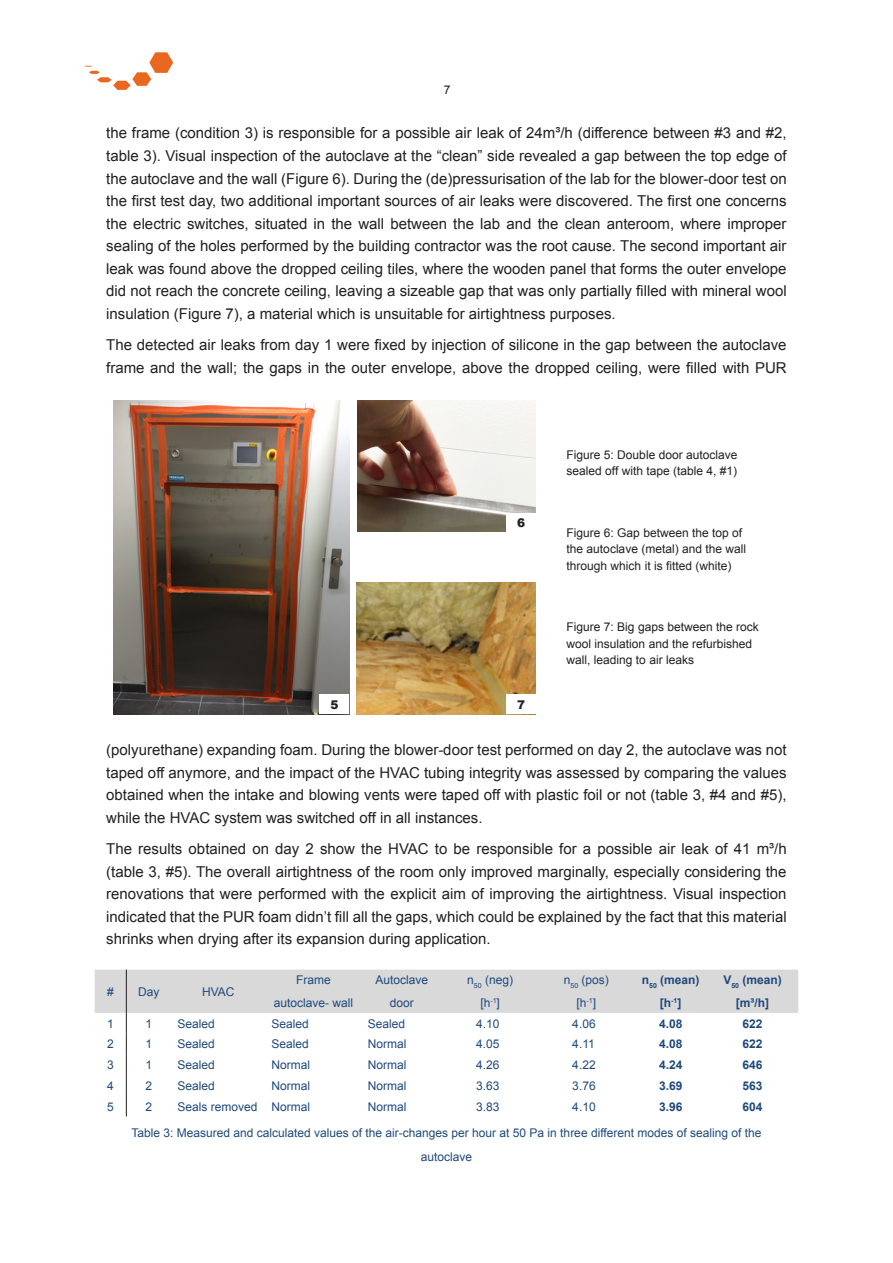
<style>
.page{position:relative;width:893px;height:1263px;background:#fff}
.page>*{position:absolute;margin:0;border:0;box-sizing:border-box;transform-origin:0 0}
.t1{font:15px/22.5px "Arial";color:#231f20;text-align:justify}
.t2{font:12px/22.5px "Arial";color:#1f497d;text-align:center}
.t3{font:12px/16.5px "Arial";color:#231f20}
.t4{font:700 12px/22.5px "Arial";color:#1f497d;text-align:center}
.t5{font:900 12px "Arial";color:#231f20}
</style>
<div class="page">
<img style="left:84px;top:52px;width:90px;height:38px">
<img style="left:114px;top:400px;width:235px;height:314px">
<svg style="left:95px;top:969px;width:703px;height:147px"></svg>
<img style="left:357px;top:400px;width:178px;height:131px">
<img style="left:357px;top:583px;width:179px;height:131px">
<div style="left:320px;top:694px;width:29px;height:20px;background:#fff"></div>
<div style="left:506px;top:513px;width:30px;height:20px;background:#fff"></div>
<div style="left:506px;top:694px;width:30px;height:20px;background:#fff"></div>
<p class="t3" style="left:444px;top:81px;width:8px">7</p>
<p class="t1" style="left:106px;top:122px;width:682px">the frame (condition 3) is responsible for a possible air leak of 24m³/h (difference between #3 and #2, table 3). Visual inspection of the autoclave at the “clean” side revealed a gap between the top edge of the autoclave and the wall (Figure 6). During the (de)pressurisation of the lab for the blower-door test on the first test day, two additional important sources of air leaks were discovered. The first one concerns the electric switches, situated in the wall between the lab and the clean anteroom, where improper sealing of the holes performed by the building contractor was the root cause. The second important air leak was found above the dropped ceiling tiles, where the wooden panel that forms the outer envelope did not reach the concrete ceiling, leaving a sizeable gap that was only partially filled with mineral wool insulation (Figure 7), a material which is unsuitable for airtightness purposes.</p>
<p class="t1" style="left:106px;top:334px;width:682px">The detected air leaks from day 1 were fixed by injection of silicone in the gap between the autoclave frame and the wall; the gaps in the outer envelope, above the dropped ceiling, were filled with PUR</p>
<p class="t5" style="left:330px;top:696px;width:10px">5</p>
<p class="t5" style="left:517px;top:514px;width:10px">6</p>
<p class="t5" style="left:517px;top:696px;width:10px">7</p>
<p class="t3" style="left:567px;top:446px;width:172px">Figure 5: Double door autoclave sealed off with tape (table 4, #1)</p>
<p class="t3" style="left:567px;top:524px;width:181px">Figure 6: Gap between the top of the autoclave (metal) and the wall through which it is fitted (white)</p>
<p class="t3" style="left:567px;top:619px;width:194px">Figure 7: Big gaps between the rock wool insulation and the refurbished wall, leading to air leaks</p>
<p class="t1" style="left:106px;top:739px;width:682px">(polyurethane) expanding foam. During the blower-door test performed on day 2, the autoclave was not taped off anymore, and the impact of the HVAC tubing integrity was assessed by comparing the values obtained when the intake and blowing vents were taped off with plastic foil or not (table 3, #4 and #5), while the HVAC system was switched off in all instances.</p>
<p class="t1" style="left:106px;top:838px;width:682px">The results obtained on day 2 show the HVAC to be responsible for a possible air leak of 41 m³/h (table 3, #5). The overall airtightness of the room only improved marginally, especially considering the renovations that were performed with the explicit aim of improving the airtightness. Visual inspection indicated that the PUR foam didn’t fill all the gaps, which could be explained by the fact that this material shrinks when drying after its expansion during application.</p>
<p class="t2" style="left:107px;top:980px;width:8px">#</p>
<p class="t2" style="left:138px;top:980px;width:23px">Day</p>
<p class="t2" style="left:202px;top:980px;width:34px">HVAC</p>
<p class="t2" style="left:274px;top:969px;width:81px">Frame autoclave- wall</p>
<p class="t2" style="left:375px;top:969px;width:54px">Autoclave door</p>
<p class="t2" style="left:467px;top:969px;width:47px">n<sub>50</sub> (neg) [h<sup>-1</sup>]</p>
<p class="t2" style="left:564px;top:969px;width:47px">n<sub>50</sub> (pos) [h<sup>-1</sup>]</p>
<p class="t4" style="left:642px;top:969px;width:59px">n<sub>50</sub> (mean) [h<sup>-1</sup>]</p>
<p class="t4" style="left:723px;top:969px;width:60px">V<sub>50</sub> (mean) [m³/h]</p>
<p class="t2" style="left:107px;top:1012px;width:8px">1</p>
<p class="t2" style="left:145px;top:1012px;width:8px">1</p>
<p class="t2" style="left:177px;top:1012px;width:39px">Sealed</p>
<p class="t2" style="left:271px;top:1012px;width:39px">Sealed</p>
<p class="t2" style="left:368px;top:1012px;width:39px">Sealed</p>
<p class="t2" style="left:476px;top:1012px;width:25px">4.10</p>
<p class="t2" style="left:572px;top:1012px;width:25px">4.06</p>
<p class="t4" style="left:659px;top:1012px;width:25px">4.08</p>
<p class="t4" style="left:742px;top:1012px;width:22px">622</p>
<p class="t2" style="left:107px;top:1033px;width:8px">2</p>
<p class="t2" style="left:145px;top:1033px;width:8px">1</p>
<p class="t2" style="left:177px;top:1033px;width:39px">Sealed</p>
<p class="t2" style="left:271px;top:1033px;width:39px">Sealed</p>
<p class="t2" style="left:368px;top:1033px;width:40px">Normal</p>
<p class="t2" style="left:476px;top:1033px;width:25px">4.05</p>
<p class="t2" style="left:572px;top:1033px;width:24px">4.11</p>
<p class="t4" style="left:659px;top:1033px;width:25px">4.08</p>
<p class="t4" style="left:742px;top:1033px;width:22px">622</p>
<p class="t2" style="left:107px;top:1054px;width:8px">3</p>
<p class="t2" style="left:145px;top:1054px;width:8px">1</p>
<p class="t2" style="left:177px;top:1054px;width:39px">Sealed</p>
<p class="t2" style="left:271px;top:1054px;width:40px">Normal</p>
<p class="t2" style="left:368px;top:1054px;width:40px">Normal</p>
<p class="t2" style="left:476px;top:1054px;width:25px">4.26</p>
<p class="t2" style="left:572px;top:1054px;width:25px">4.22</p>
<p class="t4" style="left:659px;top:1054px;width:25px">4.24</p>
<p class="t4" style="left:742px;top:1054px;width:22px">646</p>
<p class="t2" style="left:107px;top:1074px;width:8px">4</p>
<p class="t2" style="left:145px;top:1074px;width:8px">2</p>
<p class="t2" style="left:177px;top:1074px;width:39px">Sealed</p>
<p class="t2" style="left:271px;top:1074px;width:40px">Normal</p>
<p class="t2" style="left:368px;top:1074px;width:40px">Normal</p>
<p class="t2" style="left:476px;top:1074px;width:25px">3.63</p>
<p class="t2" style="left:572px;top:1074px;width:25px">3.76</p>
<p class="t4" style="left:659px;top:1075px;width:25px">3.69</p>
<p class="t4" style="left:742px;top:1075px;width:22px">563</p>
<p class="t2" style="left:107px;top:1095px;width:8px">5</p>
<p class="t2" style="left:145px;top:1095px;width:8px">2</p>
<p class="t2" style="left:177px;top:1095px;width:134px">Seals removed Normal</p>
<p class="t2" style="left:368px;top:1095px;width:40px">Normal</p>
<p class="t2" style="left:476px;top:1095px;width:25px">3.83</p>
<p class="t2" style="left:572px;top:1095px;width:25px">4.10</p>
<p class="t4" style="left:659px;top:1095px;width:25px">3.96</p>
<p class="t4" style="left:742px;top:1095px;width:22px">604</p>
<p class="t2" style="left:131px;top:1121px;width:632px;line-height:24px">Table 3: Measured and calculated values of the air-changes per hour at 50 Pa in three different modes of sealing of the autoclave</p>
</div>
